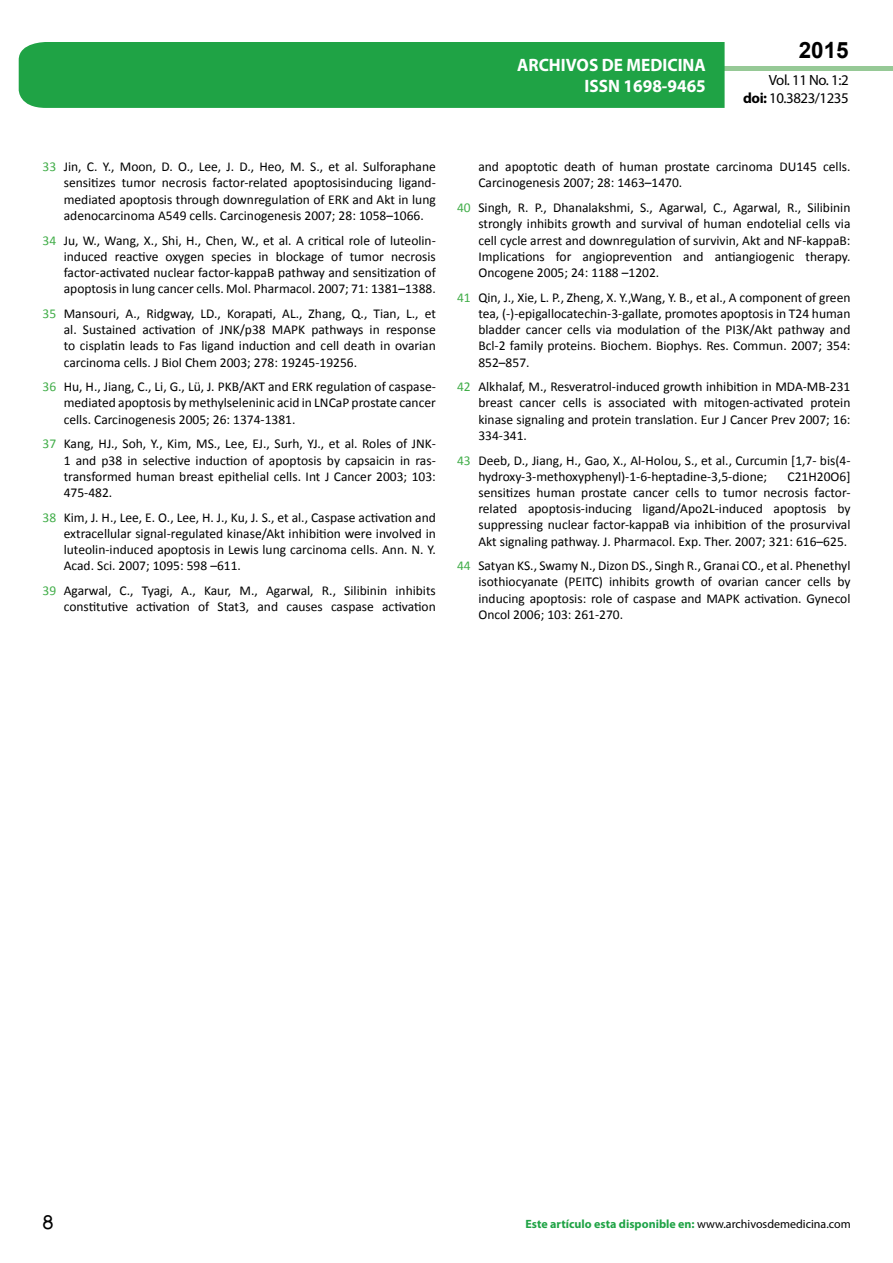
<style>
.page{position:relative;width:893px;height:1263px;background:#fff}
.page>*{position:absolute;margin:0;border:0;box-sizing:border-box;transform-origin:0 0}
.t1{font:25.5px "Tunga";color:#000}
.t2{font:700 22.5px "Arial";color:#000}
.t3{font:700 18px/21.6px "Myriad Pro";color:#fff;text-align:right;scale:.96 1}
.t4{font:14.85px/17.9px "Myriad Pro";letter-spacing:-.03em;color:#000;text-align:right}
.t5{font:13.5px/16.2px "Calibri";color:#000;text-align:justify}
.t6{font:700 12px "Myriad Pro";color:#1fa345}
.s1{font-weight:700}
.s2{color:#41ad49}
.s3{color:#1da34a}
.s4{font-weight:400;color:#000}
</style>
<div class="page">
<div style="left:722px;top:66px;width:171px;height:5px;background:#96c996"></div>
<div style="left:19px;top:42px;width:706px;height:66px;background:#1fa345"></div>
<h3 class="t3" style="left:517px;top:53px;width:198px">ARCHIVOS DE MEDICINA<br>ISSN 1698-9465</h3>
<h2 class="t2" style="left:799px;top:35px;width:52px">2015</h2>
<p class="t4" style="left:743px;top:71px;width:107px">Vol. 11 No. 1:2 <span class="s1">doi:</span> 10.3823/1235</p>
<p class="t5" style="left:64px;top:159px;width:374px;text-indent:-21px"><span class="s2">33</span> Jin, C. Y., Moon, D. O., Lee, J. D., Heo, M. S., et al. Sulforaphane sensitizes tumor necrosis factor-related apoptosisinducing ligand&shy;mediated apoptosis through downregulation of ERK and Akt in lung adenocarcinoma A549 cells. Carcinogenesis 2007; 28: 1058–1066.</p>
<p class="t5" style="left:64px;top:232px;width:374px;text-indent:-21px"><span class="s2">34</span> Ju, W., Wang, X., Shi, H., Chen, W., et al. A critical role of luteolin&shy;induced reactive oxygen species in blockage of tumor necrosis factor-activated nuclear factor-kappaB pathway and sensitization of apoptosis in lung cancer cells. Mol. Pharmacol. 2007; 71: 1381–1388.</p>
<p class="t5" style="left:64px;top:305px;width:374px;text-indent:-21px"><span class="s2">35</span> Mansouri, A., Ridgway, LD., Korapati, AL., Zhang, Q., Tian, L., et al. Sustained activation of JNK/p38 MAPK pathways in response to cisplatin leads to Fas ligand induction and cell death in ovarian carcinoma cells. J Biol Chem 2003; 278: 19245-19256.</p>
<p class="t5" style="left:64px;top:379px;width:374px;text-indent:-21px"><span class="s2">36</span> Hu, H., Jiang, C., Li, G., Lü, J. PKB/AKT and ERK regulation of caspase&shy;mediated apoptosis by methylseleninic acid in LNCaP prostate cancer cells. Carcinogenesis 2005; 26: 1374-1381.</p>
<p class="t5" style="left:64px;top:436px;width:374px;text-indent:-21px"><span class="s2">37</span> Kang, HJ., Soh, Y., Kim, MS., Lee, EJ., Surh, YJ., et al. Roles of JNK-1 and p38 in selective induction of apoptosis by capsaicin in ras&shy;transformed human breast epithelial cells. Int J Cancer 2003; 103:<br>475-482.</p>
<p class="t5" style="left:64px;top:509px;width:374px;text-indent:-21px"><span class="s2">38</span> Kim, J. H., Lee, E. O., Lee, H. J., Ku, J. S., et al., Caspase activation and extracellular signal-regulated kinase/Akt inhibition were involved in luteolin-induced apoptosis in Lewis lung carcinoma cells. Ann. N. Y.<br>Acad. Sci. 2007; 1095: 598 –611.</p>
<p class="t5" style="left:43px;top:582px;width:395px;text-align:right"><span class="s2">39</span> Agarwal, C., Tyagi, A., Kaur, M., Agarwal, R., Silibinin inhibits constitutive activation of Stat3, and causes caspase activation</p>
<p class="t5" style="left:478px;top:159px;width:374px">and apoptotic death of human prostate carcinoma DU145 cells.<br>Carcinogenesis 2007; 28: 1463–1470.</p>
<p class="t5" style="left:478px;top:200px;width:374px;text-indent:-21px"><span class="s2">40</span> Singh, R. P., Dhanalakshmi, S., Agarwal, C., Agarwal, R., Silibinin strongly inhibits growth and survival of human endotelial cells via cell cycle arrest and downregulation of survivin, Akt and NF-kappaB:<br>Implications for angioprevention and antiangiogenic therapy.<br>Oncogene 2005; 24: 1188 –1202.</p>
<p class="t5" style="left:478px;top:289px;width:374px;text-indent:-21px"><span class="s2">41</span> Qin, J., Xie, L. P., Zheng, X. Y.,Wang, Y. B., et al., A component of green tea, (-)-epigallocatechin-3-gallate, promotes apoptosis in T24 human bladder cancer cells via modulation of the PI3K/Akt pathway and Bcl-2 family proteins. Biochem. Biophys. Res. Commun. 2007; 354:<br>852–857.</p>
<p class="t5" style="left:478px;top:379px;width:374px;text-indent:-21px"><span class="s2">42</span> Alkhalaf, M., Resveratrol-induced growth inhibition in MDA-MB-231 breast cancer cells is associated with mitogen-activated protein kinase signaling and protein translation. Eur J Cancer Prev 2007; 16:<br>334-341.</p>
<p class="t5" style="left:478px;top:452px;width:374px;text-indent:-21px"><span class="s2">43</span> Deeb, D., Jiang, H., Gao, X., Al-Holou, S., et al., Curcumin [1,7- bis(4- hydroxy-3-methoxyphenyl)-1-6-heptadine-3,5-dione;</p>
<p class="t5" style="left:478px;top:468px;width:374px;text-indent:309px">C21H20O6] sensitizes human prostate cancer cells to tumor necrosis factor&shy;related apoptosis-inducing ligand/Apo2L-induced apoptosis by suppressing nuclear factor-kappaB via inhibition of the prosurvival Akt signaling pathway. J. Pharmacol. Exp. Ther. 2007; 321: 616–625.</p>
<p class="t5" style="left:478px;top:558px;width:374px;text-indent:-21px"><span class="s2">44</span> Satyan KS., Swamy N., Dizon DS., Singh R., Granai CO., et al. Phenethyl isothiocyanate (PEITC) inhibits growth of ovarian cancer cells by inducing apoptosis: role of caspase and MAPK activation. Gynecol Oncol 2006; 103: 261-270.</p>
<h1 class="t1" style="left:42px;top:1205px;width:13px">8</h1>
<p class="t6" style="left:525px;top:1216px;width:327px">Este artículo esta disp<span class="s3">oni</span>ble en: <span class="s4">www.archivosdemedicina.com</span></p>
</div>
